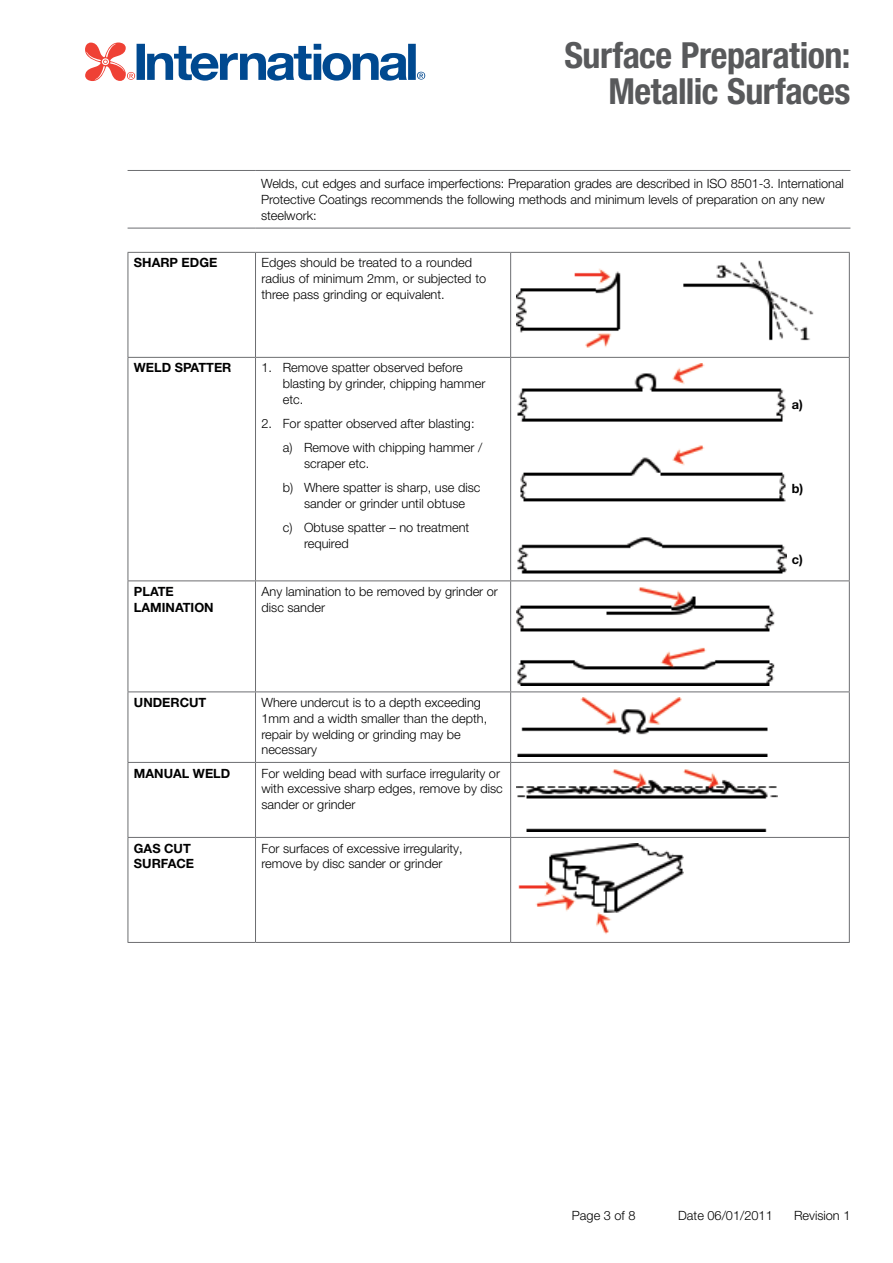
<style>
.page{position:relative;width:893px;height:1263px;background:#fff}
.page>*{position:absolute;margin:0;border:0;box-sizing:border-box;transform-origin:0 0}
.t1{font:700 condensed 36px/36px "Helvetica Neue LT Pro";letter-spacing:-.015em;color:#58595b;text-align:right}
.t2{font:300 12.75px/15.8px "Helvetica Neue LT Pro";color:#000}
.t3{font:700 12.75px/15.8px "Helvetica Neue LT Pro";color:#000}
</style>
<div class="page">
<svg style="left:85px;top:43px;width:340px;height:38px"></svg>
<hr style="left:128px;top:170px;width:127px;height:1px;background:#6d6e71">
<hr style="left:255px;top:170px;width:595px;height:1px;background:#6d6e71">
<hr style="left:128px;top:228px;width:127px;height:1px;background:#6d6e71">
<hr style="left:255px;top:228px;width:595px;height:1px;background:#6d6e71">
<hr style="left:128px;top:252px;width:127px;height:1px;background:#6d6e71">
<hr style="left:128px;top:253px;width:1px;height:104px;background:#6d6e71">
<hr style="left:255px;top:252px;width:256px;height:1px;background:#6d6e71">
<hr style="left:255px;top:253px;width:1px;height:104px;background:#6d6e71">
<hr style="left:511px;top:252px;width:339px;height:1px;background:#6d6e71">
<hr style="left:510px;top:253px;width:1px;height:104px;background:#6d6e71">
<hr style="left:849px;top:253px;width:1px;height:104px;background:#6d6e71">
<hr style="left:128px;top:357px;width:127px;height:1px;background:#6d6e71">
<hr style="left:128px;top:358px;width:1px;height:222px;background:#6d6e71">
<hr style="left:255px;top:357px;width:256px;height:1px;background:#6d6e71">
<hr style="left:255px;top:358px;width:1px;height:222px;background:#6d6e71">
<hr style="left:511px;top:357px;width:339px;height:1px;background:#6d6e71">
<hr style="left:510px;top:358px;width:1px;height:222px;background:#6d6e71">
<hr style="left:849px;top:358px;width:1px;height:222px;background:#6d6e71">
<hr style="left:128px;top:580px;width:127px;height:1px;background:#6d6e71">
<hr style="left:128px;top:581px;width:1px;height:110px;background:#6d6e71">
<hr style="left:255px;top:580px;width:256px;height:1px;background:#6d6e71">
<hr style="left:255px;top:581px;width:1px;height:110px;background:#6d6e71">
<hr style="left:511px;top:580px;width:339px;height:1px;background:#6d6e71">
<hr style="left:510px;top:581px;width:1px;height:110px;background:#6d6e71">
<hr style="left:849px;top:581px;width:1px;height:110px;background:#6d6e71">
<hr style="left:128px;top:691px;width:127px;height:1px;background:#6d6e71">
<hr style="left:128px;top:692px;width:1px;height:70px;background:#6d6e71">
<hr style="left:255px;top:691px;width:256px;height:1px;background:#6d6e71">
<hr style="left:255px;top:692px;width:1px;height:70px;background:#6d6e71">
<hr style="left:511px;top:691px;width:339px;height:1px;background:#6d6e71">
<hr style="left:510px;top:692px;width:1px;height:70px;background:#6d6e71">
<hr style="left:849px;top:692px;width:1px;height:70px;background:#6d6e71">
<hr style="left:128px;top:762px;width:127px;height:1px;background:#6d6e71">
<hr style="left:128px;top:763px;width:1px;height:74px;background:#6d6e71">
<hr style="left:255px;top:762px;width:256px;height:1px;background:#6d6e71">
<hr style="left:255px;top:763px;width:1px;height:74px;background:#6d6e71">
<hr style="left:511px;top:762px;width:339px;height:1px;background:#6d6e71">
<hr style="left:510px;top:763px;width:1px;height:74px;background:#6d6e71">
<hr style="left:849px;top:763px;width:1px;height:74px;background:#6d6e71">
<hr style="left:128px;top:837px;width:127px;height:1px;background:#6d6e71">
<hr style="left:128px;top:838px;width:1px;height:104px;background:#6d6e71">
<hr style="left:255px;top:837px;width:256px;height:1px;background:#6d6e71">
<hr style="left:255px;top:838px;width:1px;height:104px;background:#6d6e71">
<hr style="left:511px;top:837px;width:339px;height:1px;background:#6d6e71">
<hr style="left:510px;top:838px;width:1px;height:104px;background:#6d6e71">
<hr style="left:849px;top:838px;width:1px;height:104px;background:#6d6e71">
<hr style="left:128px;top:942px;width:127px;height:1px;background:#6d6e71">
<hr style="left:255px;top:942px;width:256px;height:1px;background:#6d6e71">
<hr style="left:511px;top:942px;width:339px;height:1px;background:#6d6e71">
<img style="left:517px;top:260px;width:297px;height:88px">
<img style="left:517px;top:363px;width:270px;height:211px">
<img style="left:517px;top:587px;width:258px;height:99px">
<img style="left:517px;top:698px;width:251px;height:58px">
<img style="left:517px;top:769px;width:261px;height:62px">
<img style="left:518px;top:843px;width:165px;height:91px">
<h1 class="t1" style="left:564px;top:38px;width:287px">Surface Preparation:<br>Metallic Surfaces</h1>
<p class="t2" style="left:261px;top:175px;width:584px">Welds, cut edges and surface imperfections: Preparation grades are described in ISO 8501-3. International<br>Protective Coatings recommends the following methods and minimum levels of preparation on any new steelwork:</p>
<p class="t3" style="left:134px;top:255px;width:84px">SHARP EDGE</p>
<p class="t2" style="left:261px;top:255px;width:226px">Edges should be treated to a rounded radius of minimum 2mm, or subjected to three pass grinding or equivalent.</p>
<p class="t3" style="left:134px;top:360px;width:21px">WELD</p>
<p class="t3" style="left:175px;top:360px;width:25px">SPATTER</p>
<p class="t2" style="left:283px;top:360px;width:204px;text-indent:-21px">1. Remove spatter observed before blasting by grinder, chipping hammer etc.</p>
<p class="t2" style="left:283px;top:411px;width:201px;line-height:24.3px;text-indent:-21px">2. For spatter observed after blasting: a) Remove with chipping hammer /</p>
<p class="t2" style="left:283px;top:451px;width:199px;line-height:24.3px;text-indent:21px">scraper etc.<br>b) Where spatter is sharp, use disc</p>
<p class="t2" style="left:283px;top:491px;width:188px;line-height:24.3px;text-indent:21px">sander or grinder until obtuse c) Obtuse spatter – no treatment</p>
<p class="t2" style="left:304px;top:535px;width:46px">required</p>
<p class="t3" style="left:134px;top:583px;width:41px">PLATE<br>LAMINAT</p>
<p class="t2" style="left:261px;top:583px;width:238px">Any lamination to be removed by grinder or disc sander</p>
<p class="t3" style="left:191px;top:599px;width:14px">ION</p>
<p class="t3" style="left:134px;top:694px;width:10px">UNDERCUT</p>
<p class="t2" style="left:261px;top:694px;width:227px">Where undercut is to a depth exceeding<br>1mm and a width smaller than the depth, repair by welding or grinding may be necessary</p>
<p class="t3" style="left:134px;top:765px;width:22px">MANUAL</p>
<p class="t3" style="left:193px;top:765px;width:21px">WELD</p>
<p class="t2" style="left:261px;top:765px;width:243px">For welding bead with surface irregularity or with excessive sharp edges, remove by disc sander or grinder</p>
<p class="t3" style="left:134px;top:840px;width:40px">GAS CUT<br>SURFACE</p>
<p class="t2" style="left:261px;top:840px;width:203px">For surfaces of excessive irregularity, remove by disc sander or grinder</p>
<p class="t3" style="left:792px;top:396px;width:13px">a)</p>
<p class="t3" style="left:792px;top:481px;width:13px">b)</p>
<p class="t3" style="left:792px;top:552px;width:13px">c)</p>
<p class="t2" style="left:572px;top:1207px;width:65px">Page 3 of 8</p>
<p class="t2" style="left:678px;top:1207px;width:96px">Date 06/01/2011</p>
<p class="t2" style="left:794px;top:1207px;width:58px">Revision 1</p>
</div>
